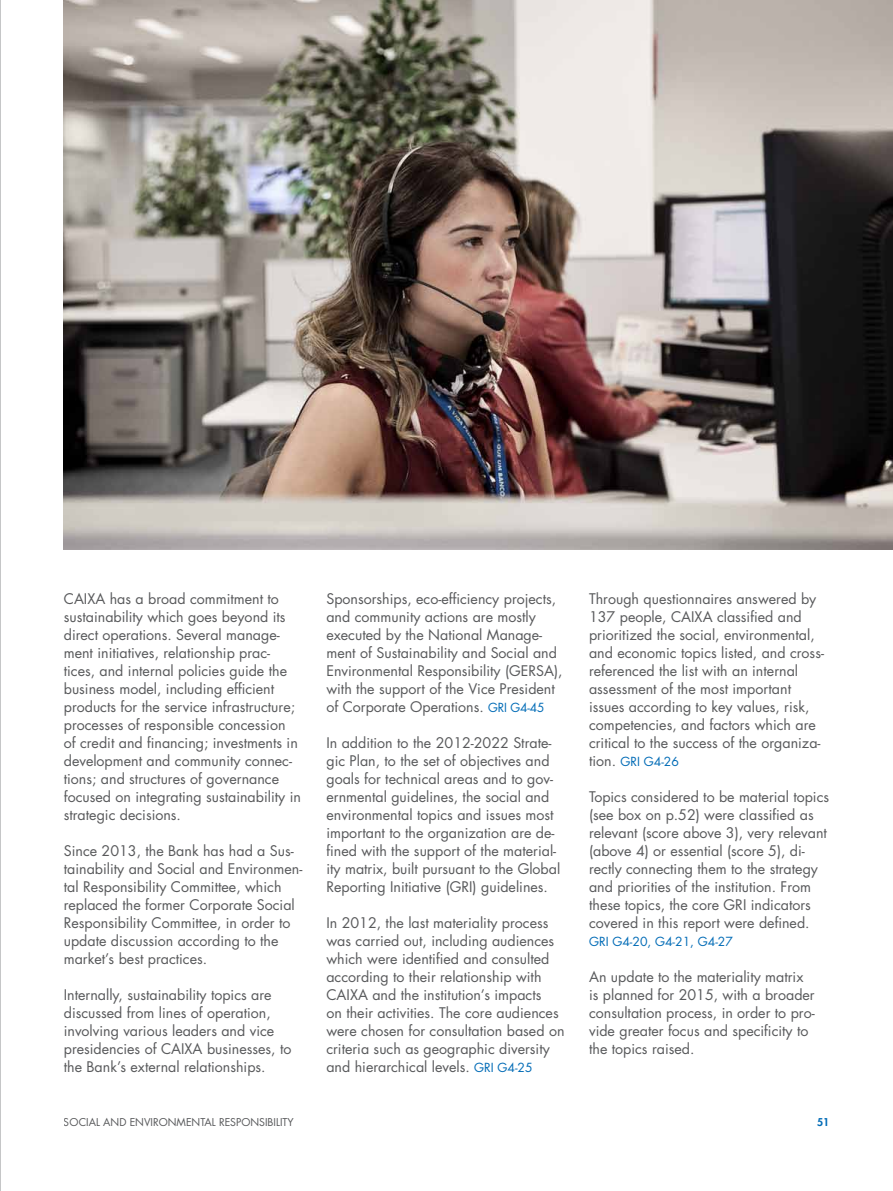
<style>
.page{position:relative;width:893px;height:1191px;background:#fff}
.page>*{position:absolute;margin:0;border:0;box-sizing:border-box;transform-origin:0 0}
.t1{font:14.25px/18px "Futura Std";color:#58595b}
.t2{font:12.15px "Futura Std";color:#006bb6}
.t3{font:10.5px "Futura Std";color:#58595b}
.t4{font:800 10.5px "Futura Std";color:#006bb6}
.s1{font-size:12.15px;color:#006bb6}
.s2{font-size:14.25px;color:#58595b}
</style>
<div class="page">
<hr style="left:0;top:0;width:1px;height:1191px;background:#8b8e90">
<img style="left:64px;top:0;width:829px;height:550px">
<p class="t1" style="left:64px;top:590px;width:239px">CAIXA has a broad commitment to sustainability which goes beyond its direct operations. Several manage&shy;ment initiatives, relationship prac&shy;tices, and internal policies guide the business model, including efficient products for the service infrastructure; processes of responsible concession of credit and financing; investments in development and community connec&shy;tions; and structures of governance focused on integrating sustainability in strategic decisions.</p>
<p class="t1" style="left:64px;top:842px;width:240px">Since 2013, the Bank has had a Sus&shy;tainability and Social and Environmen&shy;tal Responsibility Committee, which replaced the former Corporate Social Responsibility Committee, in order to update discussion according to the market’s best practices.</p>
<p class="t1" style="left:64px;top:986px;width:229px">Internally, sustainability topics are discussed from lines of operation, involving various leaders and vice presidencies of CAIXA businesses, to the Bank’s external relationships.</p>
<p class="t1" style="left:326px;top:590px;width:238px">Sponsorships, eco-efficiency projects, and community actions are mostly executed by the National Manage&shy;ment of Sustainability and Social and Environmental Responsibility (GERSA), with the support of the Vice President of Corporate Operations. <span class="s1">GRI G4-45</span></p>
<p class="t1" style="left:326px;top:734px;width:235px">In addition to the 2012-2022 Strate&shy;gic Plan, to the set of objectives and goals for technical areas and to gov&shy;ernmental guidelines, the social and environmental topics and issues most important to the organization are de&shy;fined with the support of the material&shy;ity matrix, built pursuant to the Global Reporting Initiative (GRI) guidelines.</p>
<p class="t1" style="left:326px;top:914px;width:240px">In 2012, the last materiality process was carried out, including audiences which were identified and consulted according to their relationship with CAIXA and the institution’s impacts<br>on their activities. The core audiences were chosen for consultation based on criteria such as geographic diversity and hierarchical levels. <span class="s1">GRI G4-25</span></p>
<p class="t1" style="left:589px;top:590px;width:236px">Through questionnaires answered by 137 people, CAIXA classified and prioritized the social, environmental, and economic topics listed, and cross&shy;referenced the list with an internal assessment of the most important issues according to key values, risk, competencies, and factors which are critical to the success of the organiza-</p>
<p class="t2" style="left:589px;top:754px;width:91px"><span class="s2">tion.</span> GRI G4-26</p>
<p class="t1" style="left:589px;top:788px;width:242px">Topics considered to be material topics (see box on p.52) were classified as relevant (score above 3), very relevant (above 4) or essential (score 5), di&shy;rectly connecting them to the strategy and priorities of the institution. From these topics, the core GRI indicators covered in this report were defined.</p>
<p class="t2" style="left:589px;top:934px;width:145px">GRI G4-20, G4-21, G4-27</p>
<p class="t1" style="left:589px;top:968px;width:227px">An update to the materiality matrix is planned for 2015, with a broader consultation process, in order to pro&shy;vide greater focus and specificity to the topics raised.</p>
<p class="t3" style="left:64px;top:1115px;width:231px">Social and environmental responsibility</p>
<p class="t4" style="left:817px;top:1115px;width:14px">51</p>
</div>
